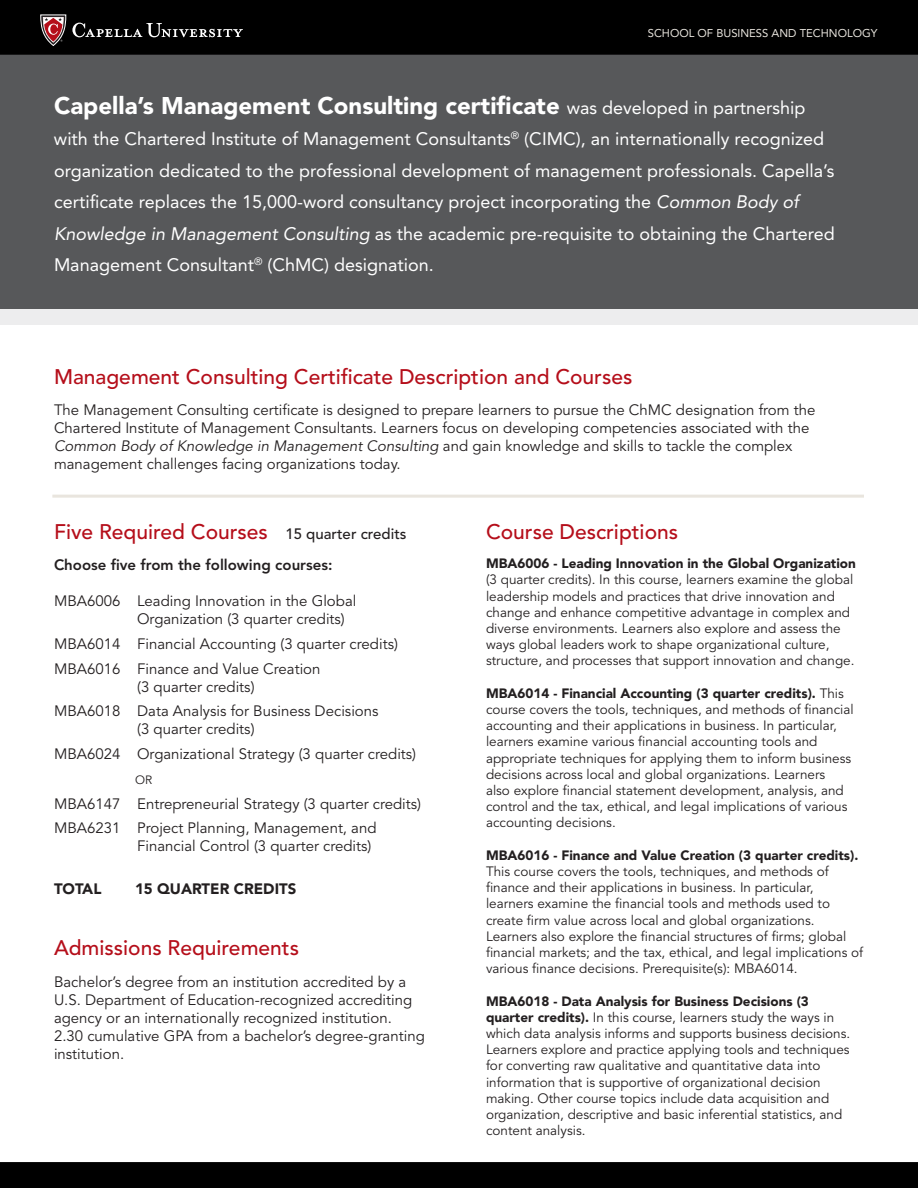
<style>
.page{position:relative;width:918px;height:1188px;background:#fff}
.page>*{position:absolute;margin:0;border:0;box-sizing:border-box;transform-origin:0 0}
.t1{font:900 24px "Avenir LT Std";color:#fff}
.t2{font:500 21px "Avenir LT Std";color:#b50e1a}
.t3{font:18px/31.5px "Avenir LT Std";color:#fff}
.t4{font:15px/18px "Avenir LT Std";color:#231f20}
.t5{font:800 15px "Avenir LT Std";color:#231f20}
.t6{font:900 15px "Avenir LT Std";color:#231f20}
.t7{font:13.5px/16.2px "Avenir LT Std";color:#231f20}
.t8{font:900 13.5px "Avenir LT Std";color:#231f20}
.t9{font:12px "Avenir LT Std";color:#231f20}
.t10{font:11.25px "Avenir LT Std";color:#e9e5de}
.s1{font-weight:400;font-size:18px}
.s2{font-style:italic}
.s3{font-size:15px;color:#231f20}
.s4{font-weight:900}
</style>
<div class="page">
<div style="left:0;top:54px;width:918px;height:271px;background:#57585a"></div>
<div style="left:0;top:0;width:918px;height:56px;background:#000"></div>
<svg style="left:40px;top:14px;width:26px;height:32px"></svg>
<svg style="left:72px;top:23px;width:171px;height:14px"></svg>
<div style="left:0;top:309px;width:918px;height:16px;background:#ededee"></div>
<div style="left:0;top:1162px;width:918px;height:26px;background:#000"></div>
<hr style="left:52px;top:495px;width:812px;height:3px;background:#e9e5de">
<p class="t10" style="left:648px;top:27px;width:231px">SCHOOL OF BUSINESS AND TECHNOLOGY</p>
<h1 class="t1" style="left:54px;top:91px;width:753px">Capella’s Management Consulting certificate <span class="s1">was developed in partnership</span></h1>
<p class="t3" style="left:54px;top:123px;width:782px">with the Chartered Institute of Management Consultants<sup>®</sup> (CIMC), an internationally recognized organization dedicated to the professional development of management professionals. Capella’s certificate replaces the 15,000-word consultancy project incorporating the <span class="s2">Common Body of Knowledge in Management Consulting</span> as the academic pre-requisite to obtaining the Chartered Management Consultant<sup>®</sup> (ChMC) designation.</p>
<h2 class="t2" style="left:54px;top:364px;width:580px">Management Consulting Certificate Description and Courses</h2>
<p class="t4" style="left:54px;top:401px;width:763px">The Management Consulting certificate is designed to prepare learners to pursue the ChMC designation from the Chartered Institute of Management Consultants. Learners focus on developing competencies associated with the <span class="s2">Common Body of Knowledge in Management Consulting</span> and gain knowledge and skills to tackle the complex management challenges facing organizations today.</p>
<h2 class="t2" style="left:54px;top:519px;width:354px">Five Required Courses <span class="s3">15 quarter credits</span></h2>
<p class="t5" style="left:54px;top:556px;width:280px">Choose five from the following courses:</p>
<p class="t4" style="left:137px;top:592px;width:221px;text-indent:-83px">MBA6006 Leading Innovation in the Global<br>Organization (3 quarter credits)</p>
<p class="t4" style="left:54px;top:632px;width:345px;line-height:24.8px">MBA6014 Financial Accounting (3 quarter credits)<br>MBA6016 Finance and Value Creation</p>
<p class="t4" style="left:54px;top:674px;width:326px;line-height:24.8px;text-indent:83px">(3 quarter credits)<br>MBA6018 Data Analysis for Business Decisions</p>
<p class="t4" style="left:54px;top:717px;width:364px;line-height:24.8px;text-indent:83px">(3 quarter credits)<br>MBA6024 Organizational Strategy (3 quarter credits)</p>
<p class="t9" style="left:135px;top:773px;width:19px">OR</p>
<p class="t4" style="left:54px;top:791px;width:369px;line-height:24.8px">MBA6147 Entrepreneurial Strategy (3 quarter credits)<br>MBA6231 Project Planning, Management, and</p>
<p class="t4" style="left:137px;top:838px;width:236px">Financial Control (3 quarter credits)</p>
<p class="t6" style="left:54px;top:880px;width:49px">TOTAL</p>
<p class="t6" style="left:135px;top:880px;width:163px">15 quarter credits</p>
<h2 class="t2" style="left:54px;top:936px;width:247px">Admissions Requirements</h2>
<p class="t4" style="left:54px;top:973px;width:372px">Bachelor’s degree from an institution accredited by a U.S. Department of Education-recognized accrediting agency or an internationally recognized institution.<br>2.30 cumulative GPA from a bachelor’s degree-granting institution.</p>
<h2 class="t2" style="left:486px;top:519px;width:194px">Course Descriptions</h2>
<p class="t8" style="left:486px;top:555px;width:371px">MBA6006 - Leading Innovation in the Global Organization</p>
<p class="t7" style="left:486px;top:572px;width:370px">(3 quarter credits). In this course, learners examine the global leadership models and practices that drive innovation and change and enhance competitive advantage in complex and diverse environments. Learners also explore and assess the ways global leaders work to shape organizational culture, structure, and processes that support innovation and change.</p>
<p class="t7" style="left:486px;top:686px;width:369px"><span class="s4">MBA6014 - Financial Accounting (3 quarter credits).</span> This course covers the tools, techniques, and methods of financial accounting and their applications in business. In particular, learners examine various financial accounting tools and appropriate techniques for applying them to inform business decisions across local and global organizations. Learners<br>also explore financial statement development, analysis, and control and the tax, ethical, and legal implications of various accounting decisions.</p>
<p class="t8" style="left:486px;top:847px;width:374px">MBA6016 - Finance and Value Creation (3 quarter credits).</p>
<p class="t7" style="left:486px;top:864px;width:379px">This course covers the tools, techniques, and methods of finance and their applications in business. In particular, learners examine the financial tools and methods used to create firm value across local and global organizations.<br>Learners also explore the financial structures of firms; global financial markets; and the tax, ethical, and legal implications of various finance decisions. Prerequisite(s): MBA6014.</p>
<p class="t7" style="left:486px;top:993px;width:366px"><span class="s4">MBA6018 - Data Analysis for Business Decisions (3 quarter credits).</span> In this course, learners study the ways in which data analysis informs and supports business decisions.<br>Learners explore and practice applying tools and techniques for converting raw qualitative and quantitative data into information that is supportive of organizational decision making. Other course topics include data acquisition and organization, descriptive and basic inferential statistics, and content analysis.</p>
</div>
